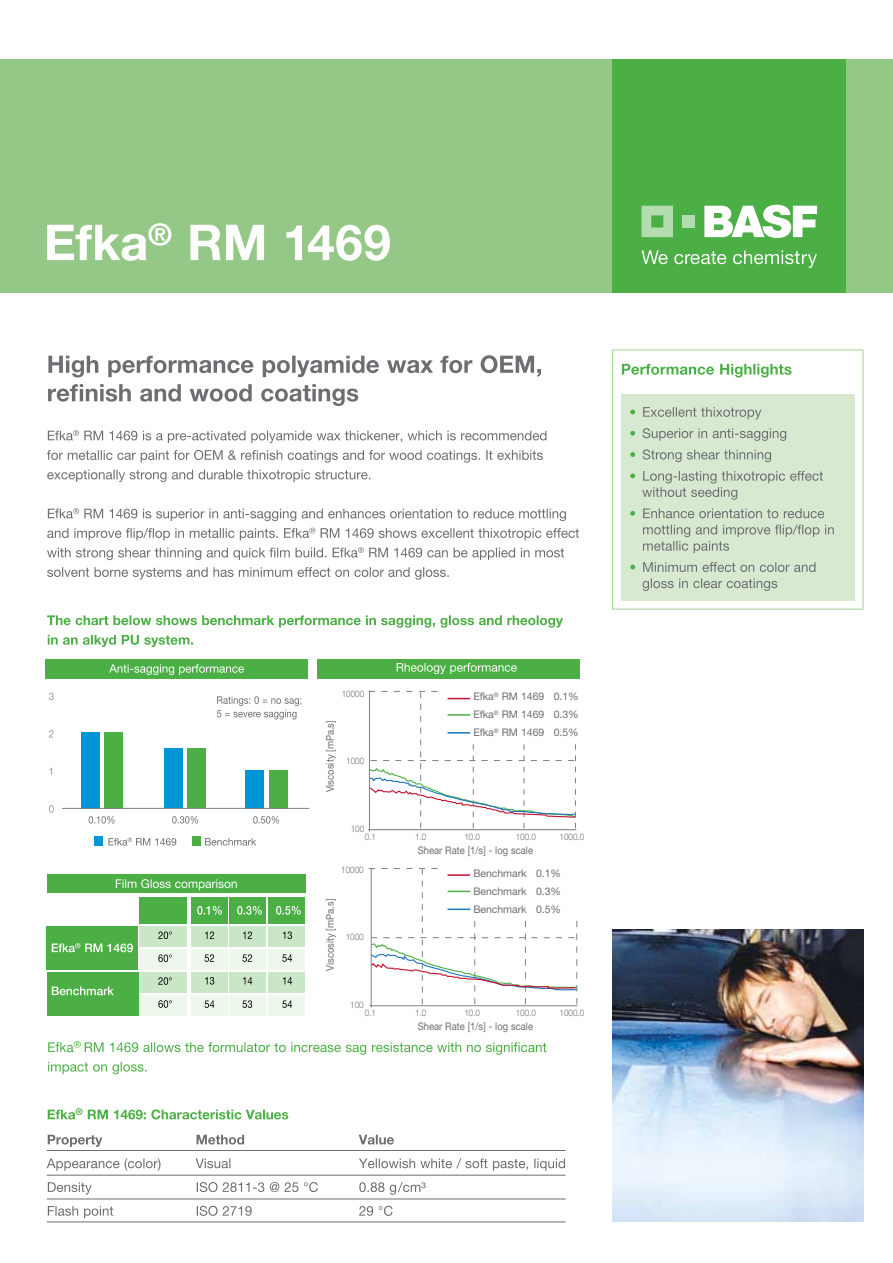
<style>
.page{position:relative;width:893px;height:1263px;background:#fff}
.page>*{position:absolute;margin:0;border:0;box-sizing:border-box;transform-origin:0 0}
.t1{font:10.5px/18px "Helvetica Neue";letter-spacing:-.005em;color:#6d6e71;text-align:justify}
.t2{font:10.5px "Helvetica Neue";letter-spacing:-.005em;color:#6d6e71;scale:.9 1}
.t3{font:300 9px "Helvetica Neue";color:#6d6e71;scale:.9 1}
</style>
<div class="page">
<div style="left:317px;top:659px;width:262px;height:19px;background:#4caf45"></div>
<div style="left:0;top:60px;width:893px;height:233px;background:#95c886"></div>
<div style="left:612px;top:60px;width:234px;height:233px;background:#4caf45"></div>
<svg style="left:704px;top:205px;width:113px;height:33px"></svg>
<svg style="left:642px;top:206px;width:31px;height:31px"></svg>
<div style="left:683px;top:215px;width:12px;height:12px;background:#b3ddb0"></div>
<svg style="left:47px;top:567px;width:402px;height:13px"></svg>
<svg style="left:47px;top:547px;width:517px;height:13px"></svg>
<svg style="left:47px;top:528px;width:532px;height:12px"></svg>
<svg style="left:48px;top:508px;width:518px;height:13px"></svg>
<svg style="left:47px;top:470px;width:323px;height:12px"></svg>
<svg style="left:47px;top:450px;width:496px;height:13px"></svg>
<svg style="left:48px;top:430px;width:498px;height:13px"></svg>
<svg style="left:48px;top:384px;width:310px;height:22px"></svg>
<svg style="left:48px;top:355px;width:493px;height:22px"></svg>
<div style="left:612px;top:350px;width:251px;height:259px;background:#fff;border:1px solid #a5d097"></div>
<div style="left:621px;top:394px;width:234px;height:207px;background:#d8e9d1"></div>
<svg style="left:622px;top:364px;width:169px;height:13px"></svg>
<svg style="left:643px;top:578px;width:134px;height:13px"></svg>
<svg style="left:643px;top:562px;width:172px;height:10px"></svg>
<svg style="left:630px;top:565px;width:5px;height:4px"></svg>
<svg style="left:643px;top:524px;width:191px;height:29px"></svg>
<svg style="left:643px;top:508px;width:181px;height:10px"></svg>
<svg style="left:630px;top:511px;width:5px;height:5px"></svg>
<svg style="left:642px;top:471px;width:181px;height:29px"></svg>
<svg style="left:630px;top:473px;width:5px;height:5px"></svg>
<svg style="left:643px;top:449px;width:128px;height:13px"></svg>
<svg style="left:630px;top:452px;width:5px;height:5px"></svg>
<svg style="left:643px;top:428px;width:143px;height:13px"></svg>
<svg style="left:630px;top:431px;width:5px;height:5px"></svg>
<svg style="left:643px;top:407px;width:118px;height:12px"></svg>
<svg style="left:630px;top:409px;width:5px;height:5px"></svg>
<svg style="left:48px;top:1108px;width:240px;height:11px"></svg>
<svg style="left:48px;top:635px;width:145px;height:12px"></svg>
<svg style="left:47px;top:615px;width:516px;height:13px"></svg>
<svg style="left:47px;top:223px;width:343px;height:38px"></svg>
<svg style="left:48px;top:1206px;width:345px;height:12px"></svg>
<svg style="left:48px;top:1182px;width:378px;height:13px"></svg>
<svg style="left:47px;top:1158px;width:518px;height:13px"></svg>
<svg style="left:48px;top:1135px;width:346px;height:12px"></svg>
<hr style="left:47px;top:1150px;width:519px;height:1px;background:#6d6e71">
<hr style="left:47px;top:1175px;width:519px;height:1px;background:#6d6e71">
<hr style="left:47px;top:1199px;width:519px;height:1px;background:#6d6e71">
<hr style="left:47px;top:1222px;width:519px;height:1px;background:#6d6e71">
<svg style="left:642px;top:250px;width:26px;height:14px"></svg>
<svg style="left:674px;top:251px;width:52px;height:13px"></svg>
<svg style="left:733px;top:250px;width:84px;height:18px"></svg>
<div style="left:47px;top:874px;width:258px;height:19px;background:#4caf45"></div>
<div style="left:81px;top:732px;width:18px;height:76px;background:#0095d6"></div>
<div style="left:95px;top:836px;width:8px;height:10px;background:#0095d6"></div>
<div style="left:192px;top:836px;width:9px;height:10px;background:#4caf45"></div>
<div style="left:164px;top:748px;width:18px;height:60px;background:#0095d6"></div>
<div style="left:246px;top:770px;width:18px;height:38px;background:#0095d6"></div>
<div style="left:104px;top:732px;width:19px;height:76px;background:#4caf45"></div>
<div style="left:187px;top:748px;width:18px;height:60px;background:#4caf45"></div>
<div style="left:269px;top:770px;width:18px;height:38px;background:#4caf45"></div>
<hr style="left:62px;top:808px;width:247px;height:1px;background:#808285">
<svg style="left:49px;top:805px;width:5px;height:7px"></svg>
<svg style="left:49px;top:730px;width:4px;height:7px"></svg>
<svg style="left:49px;top:693px;width:4px;height:7px"></svg>
<svg style="left:89px;top:816px;width:26px;height:8px"></svg>
<svg style="left:172px;top:816px;width:26px;height:8px"></svg>
<svg style="left:253px;top:816px;width:26px;height:8px"></svg>
<svg style="left:217px;top:696px;width:84px;height:23px"></svg>
<svg style="left:108px;top:838px;width:68px;height:7px"></svg>
<svg style="left:205px;top:838px;width:51px;height:7px"></svg>
<div style="left:46px;top:659px;width:262px;height:19px;background:#4caf45"></div>
<svg style="left:109px;top:664px;width:135px;height:11px"></svg>
<svg style="left:397px;top:663px;width:120px;height:11px"></svg>
<svg style="left:116px;top:879px;width:121px;height:11px"></svg>
<div style="left:140px;top:897px;width:47px;height:26px;background:#4caf45"></div>
<div style="left:140px;top:926px;width:47px;height:21px;background:#c9e7c7"></div>
<div style="left:140px;top:972px;width:47px;height:21px;background:#c9e7c7"></div>
<div style="left:140px;top:949px;width:47px;height:21px;background:#edf7ec"></div>
<div style="left:140px;top:995px;width:47px;height:21px;background:#edf7ec"></div>
<div style="left:191px;top:926px;width:36px;height:21px;background:#c9e7c7"></div>
<div style="left:191px;top:972px;width:36px;height:21px;background:#c9e7c7"></div>
<div style="left:191px;top:949px;width:36px;height:21px;background:#edf7ec"></div>
<div style="left:191px;top:995px;width:36px;height:21px;background:#edf7ec"></div>
<div style="left:229px;top:926px;width:37px;height:21px;background:#c9e7c7"></div>
<div style="left:229px;top:972px;width:37px;height:21px;background:#c9e7c7"></div>
<div style="left:229px;top:949px;width:37px;height:21px;background:#edf7ec"></div>
<div style="left:229px;top:995px;width:37px;height:21px;background:#edf7ec"></div>
<div style="left:268px;top:926px;width:37px;height:21px;background:#c9e7c7"></div>
<div style="left:268px;top:972px;width:37px;height:21px;background:#c9e7c7"></div>
<div style="left:268px;top:949px;width:37px;height:21px;background:#edf7ec"></div>
<div style="left:268px;top:995px;width:37px;height:21px;background:#edf7ec"></div>
<div style="left:47px;top:926px;width:91px;height:44px;background:#4caf45"></div>
<div style="left:47px;top:972px;width:91px;height:44px;background:#4caf45"></div>
<div style="left:191px;top:897px;width:36px;height:26px;background:#4caf45"></div>
<div style="left:229px;top:897px;width:37px;height:26px;background:#4caf45"></div>
<div style="left:268px;top:897px;width:37px;height:26px;background:#4caf45"></div>
<svg style="left:52px;top:943px;width:81px;height:9px"></svg>
<svg style="left:52px;top:986px;width:62px;height:9px"></svg>
<svg style="left:158px;top:931px;width:14px;height:8px"></svg>
<svg style="left:205px;top:931px;width:9px;height:8px"></svg>
<svg style="left:205px;top:977px;width:9px;height:7px"></svg>
<svg style="left:205px;top:954px;width:9px;height:8px"></svg>
<svg style="left:205px;top:1000px;width:9px;height:8px"></svg>
<svg style="left:243px;top:931px;width:9px;height:8px"></svg>
<svg style="left:243px;top:977px;width:9px;height:7px"></svg>
<svg style="left:242px;top:954px;width:10px;height:8px"></svg>
<svg style="left:242px;top:1000px;width:10px;height:8px"></svg>
<svg style="left:283px;top:931px;width:9px;height:8px"></svg>
<svg style="left:283px;top:977px;width:9px;height:7px"></svg>
<svg style="left:282px;top:954px;width:10px;height:8px"></svg>
<svg style="left:282px;top:1000px;width:10px;height:8px"></svg>
<svg style="left:158px;top:954px;width:14px;height:8px"></svg>
<svg style="left:158px;top:977px;width:14px;height:8px"></svg>
<svg style="left:158px;top:1000px;width:14px;height:8px"></svg>
<svg style="left:197px;top:906px;width:25px;height:9px"></svg>
<svg style="left:237px;top:906px;width:25px;height:9px"></svg>
<svg style="left:276px;top:906px;width:25px;height:9px"></svg>
<img style="left:612px;top:930px;width:251px;height:291px">
<hr style="left:369px;top:691px;width:1px;height:140px;background:#808285">
<hr style="left:368px;top:829px;width:208px;height:1px;background:#808285">
<hr style="left:371px;top:869px;width:1px;height:138px;background:#808285">
<hr style="left:370px;top:1005px;width:207px;height:1px;background:#808285">
<svg style="left:368px;top:691px;width:208px;height:137px"></svg>
<svg style="left:369px;top:868px;width:209px;height:136px"></svg>
<svg style="left:48px;top:1062px;width:99px;height:12px"></svg>
<svg style="left:48px;top:1041px;width:498px;height:14px"></svg>
<p class="t3" style="left:342px;top:688px;width:27px">10000</p>
<p class="t2" style="left:324px;top:792px;width:81px;rotate:-90deg">Viscosity [mPa.s]</p>
<p class="t3" style="left:346px;top:755px;width:22px">1000</p>
<p class="t3" style="left:351px;top:823px;width:17px">100</p>
<p class="t3" style="left:341px;top:864px;width:27px">10000</p>
<p class="t3" style="left:365px;top:831px;width:14px">0.1</p>
<p class="t2" style="left:324px;top:971px;width:81px;rotate:-90deg">Viscosity [mPa.s]</p>
<p class="t3" style="left:346px;top:932px;width:22px">1000</p>
<p class="t3" style="left:350px;top:999px;width:17px">100</p>
<p class="t3" style="left:365px;top:1007px;width:14px">0.1</p>
<p class="t3" style="left:415px;top:831px;width:14px">1.0</p>
<p class="t1" style="left:473px;top:688px;width:107px">Efka<sup>®</sup> RM 1469 0.1% Efka<sup>®</sup> RM 1469 0.3% Efka<sup>®</sup> RM 1469 0.5%</p>
<p class="t3" style="left:464px;top:831px;width:19px">10.0</p>
<p class="t3" style="left:516px;top:831px;width:24px">100.0</p>
<p class="t3" style="left:559px;top:831px;width:29px">1000.0</p>
<p class="t2" style="left:418px;top:843px;width:130px">Shear Rate [1/s] - log scale</p>
<p class="t3" style="left:415px;top:1007px;width:14px">1.0</p>
<p class="t1" style="left:473px;top:864px;width:89px">Benchmark 0.1% Benchmark 0.3% Benchmark 0.5%</p>
<p class="t3" style="left:464px;top:1007px;width:19px">10.0</p>
<p class="t3" style="left:516px;top:1007px;width:24px">100.0</p>
<p class="t3" style="left:559px;top:1007px;width:29px">1000.0</p>
<p class="t2" style="left:418px;top:1020px;width:130px">Shear Rate [1/s] - log scale</p>
</div>
